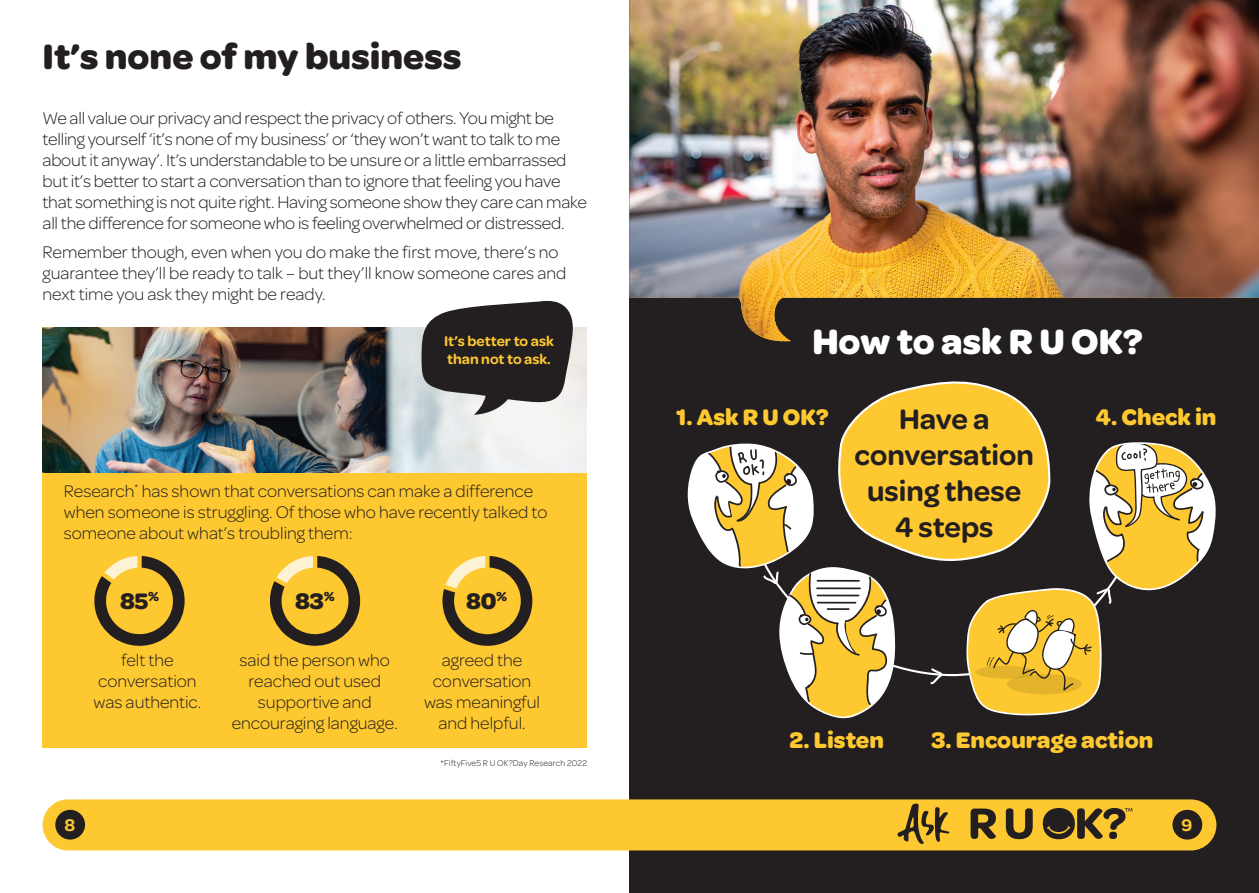
<style>
.page{position:relative;width:1259px;height:893px;background:#fff}
.page>*{position:absolute;margin:0;border:0;box-sizing:border-box;transform-origin:0 0}
.Headline{font:700 37.5px "Omnes";color:#231f20}
.Headline-2{font:700 37.5px "Omnes";color:#fff}
.t1{font:600 30px "Omnes";color:#231f20}
.Mini_Header{font:700 24px "Omnes";color:#fec830}
.Mini_Header-2{font:700 24px "Omnes";color:#231f20}
.Body_Copy{font:300 18px/21px "Omnes";letter-spacing:-.01em;color:#231f20}
.t2{font:600 18px "Omnes";color:#fec830}
.Sub_Head{font:600 15px/18px "Omnes";color:#fec830}
.Body_Copy-2{font:300 9px "Omnes";letter-spacing:.01em;color:#231f20}
</style>
<div class="page">
<div style="left:43px;top:434px;width:544px;height:314px;background:#fec830"></div>
<svg style="left:442px;top:556px;width:90px;height:90px"></svg>
<svg style="left:270px;top:556px;width:91px;height:90px"></svg>
<div style="left:629px;top:0;width:630px;height:893px;background:#231f20"></div>
<svg style="left:687px;top:381px;width:529px;height:338px"></svg>
<img style="left:629px;top:0;width:630px;height:342px">
<svg style="left:94px;top:556px;width:91px;height:90px"></svg>
<img style="left:43px;top:327px;width:544px;height:145px">
<svg style="left:421px;top:300px;width:155px;height:115px;background:#575455"></svg>
<div style="left:43px;top:799px;width:1173px;height:51px;background:#fec830;border-radius:26px"></div>
<div style="left:55px;top:810px;width:30px;height:30px;background:#231f20;border-radius:50%"></div>
<div style="left:1172px;top:810px;width:30px;height:30px;background:#231f20;border-radius:50%"></div>
<svg style="left:970px;top:808px;width:26px;height:31px"></svg>
<svg style="left:1006px;top:808px;width:26px;height:31px"></svg>
<svg style="left:1042px;top:808px;width:90px;height:31px"></svg>
<svg style="left:897px;top:803px;width:52px;height:41px"></svg>
<p class="Headline" style="left:43px;top:28px;width:420px">It’s none of my business</p>
<p class="Body_Copy" style="left:43px;top:107px;width:546px">We all value our privacy and respect the privacy of others. You might be telling yourself ‘it’s none of my business’ or ‘they won’t want to talk to me about it anyway’. It’s understandable to be unsure or a little embarrassed but it’s better to start a conversation than to ignore that feeling you have that something is not quite right. Having someone show they care can make all the difference for someone who is feeling overwhelmed or distressed.</p>
<p class="Body_Copy" style="left:43px;top:241px;width:525px">Remember though, even when you do make the first move, there’s no guarantee they’ll be ready to talk – but they’ll know someone cares and next time you ask they might be ready.</p>
<p class="Sub_Head" style="left:444px;top:332px;width:111px">It’s better to ask than not to ask.</p>
<p class="Body_Copy" style="left:64px;top:480px;width:485px">Research<sup>*</sup> has shown that conversations can make a difference when someone is struggling. Of those who have recently talked to someone about what’s troubling them:</p>
<p class="Mini_Header-2" style="left:120px;top:584px;width:40px">85<sup>%</sup></p>
<p class="Mini_Header-2" style="left:295px;top:584px;width:41px">83<sup>%</sup></p>
<p class="Mini_Header-2" style="left:466px;top:584px;width:42px">80<sup>%</sup></p>
<p class="Body_Copy" style="left:94px;top:649px;width:109px;text-align:center">felt the conversation was authentic.</p>
<p class="Body_Copy" style="left:232px;top:649px;width:168px;text-align:center">said the person who reached out used supportive and encouraging language.</p>
<p class="Body_Copy" style="left:424px;top:649px;width:117px;text-align:center">agreed the conversation was meaningful and helpful.</p>
<p class="Body_Copy-2" style="left:441px;top:757px;width:148px">*FiftyFive5 R U OK?Day Research 2022</p>
<p class="Headline-2" style="left:812px;top:313px;width:332px">How to ask R U OK?</p>
<p class="Mini_Header" style="left:676px;top:399px;width:154px">1. Ask R U OK?</p>
<p class="t1" style="left:899px;top:398px;width:92px">Have a</p>
<p class="Mini_Header" style="left:1095px;top:399px;width:122px">4. Check in</p>
<p class="t1" style="left:854px;top:434px;width:181px">conversation</p>
<p class="t1" style="left:867px;top:470px;width:156px">using these</p>
<p class="t1" style="left:895px;top:506px;width:100px">4 steps</p>
<p class="Mini_Header" style="left:789px;top:723px;width:96px">2. Listen</p>
<p class="Mini_Header" style="left:931px;top:723px;width:223px">3. Encourage action</p>
<p class="t2" style="left:64px;top:812px;width:12px">8</p>
<p class="t2" style="left:1181px;top:812px;width:12px">9</p>
</div>
